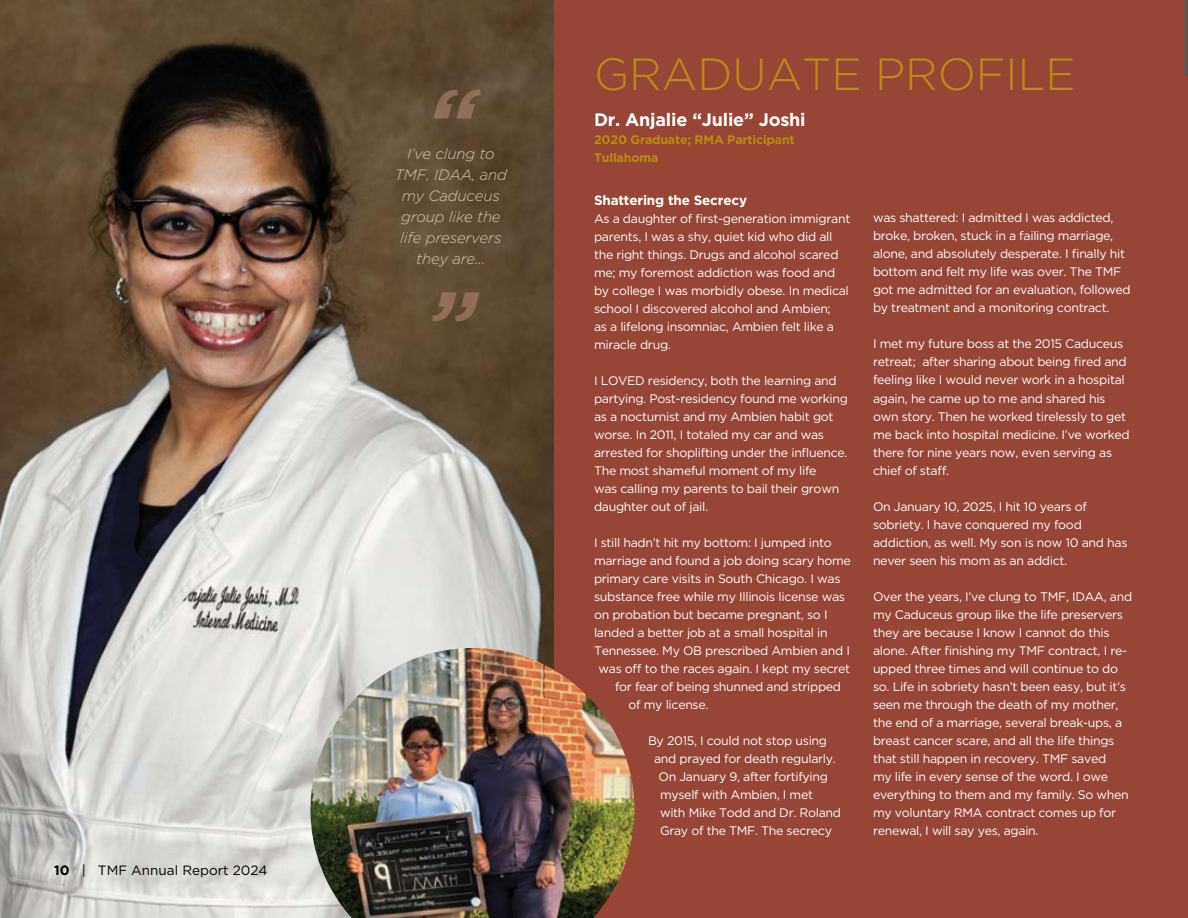
<style>
.page{position:relative;width:1188px;height:918px;background:#974534}
.page>*{position:absolute;margin:0;border:0;box-sizing:border-box;transform-origin:0 0}
.t1{font:italic 700 90px "Gotham";color:#c29180}
.t2{font:300 45px "Gotham";color:#bc8b16}
.t3{font:700 18px "Gotham";letter-spacing:-.01em;color:#fff}
.t4{font:italic 300 15px/21px "Gotham";letter-spacing:-.01em;color:#dcc1b5;text-align:center}
.t5{font:13.5px "Gotham";color:#000}
.t6{font:700 13.5px "Gotham";letter-spacing:-.01em;color:#fff}
.t7{font:12.3px/18px "Gotham";letter-spacing:-.025em;color:#fff}
.t8{font:700 12.3px/18px "Gotham";letter-spacing:-.01em;color:#bc8b16}
.s1{font-weight:700}
</style>
<div class="page">
<img style="left:0;top:0;width:554px;height:918px">
<img style="left:310px;top:648px;width:324px;height:270px">
<hr style="left:1186px;top:0;width:2px;height:75px;background:#4c5b52">
<p class="t5" style="left:54px;top:861px;width:215px"><span class="s1">10</span> | TMF Annual Report 2024</p>
<h1 class="t1" style="left:425px;top:61px;width:53px">“</h1>
<p class="t4" style="left:395px;top:142px;width:114px">I’ve clung to<br>TMF, IDAA, and my Caduceus group like the life preservers they are…</p>
<h1 class="t1" style="left:425px;top:264px;width:53px">”</h1>
<h2 class="t2" style="left:594px;top:46px;width:483px">GRADUATE PROFILE</h2>
<h3 class="t3" style="left:594px;top:108px;width:213px">Dr. Anjalie “Julie” Joshi</h3>
<p class="t8" style="left:594px;top:131px;width:202px">2020 Graduate; RMA Participant<br>Tullahoma</p>
<p class="t6" style="left:594px;top:191px;width:155px">Shattering the Secrecy</p>
<p class="t7" style="left:594px;top:210px;width:258px">As a daughter of first-generation immigrant parents, I was a shy, quiet kid who did all the right things. Drugs and alcohol scared me; my foremost addiction was food and by college I was morbidly obese. In medical school I discovered alcohol and Ambien;<br>as a lifelong insomniac, Ambien felt like a miracle drug.</p>
<p class="t7" style="left:594px;top:372px;width:255px">I LOVED residency, both the learning and partying. Post-residency found me working as a nocturnist and my Ambien habit got worse. In 2011, I totaled my car and was arrested for shoplifting under the influence.<br>The most shameful moment of my life<br>was calling my parents to bail their grown daughter out of jail.</p>
<p class="t7" style="left:594px;top:534px;width:239px">I still hadn’t hit my bottom: I jumped into</p>
<p class="t7" style="left:594px;top:552px;width:258px">marriage and found a job doing scary home</p>
<p class="t7" style="left:594px;top:570px;width:248px">primary care visits in South Chicago. I was</p>
<p class="t7" style="left:594px;top:588px;width:253px">substance free while my Illinois license was</p>
<p class="t7" style="left:594px;top:606px;width:235px">on probation but became pregnant, so I</p>
<p class="t7" style="left:594px;top:624px;width:235px">landed a better job at a small hospital in</p>
<p class="t7" style="left:594px;top:642px;width:258px">Tennessee. My OB prescribed Ambien and I</p>
<p class="t7" style="left:599px;top:660px;width:253px">was off to the races again. I kept my secret</p>
<p class="t7" style="left:615px;top:678px;width:228px">for fear of being shunned and stripped</p>
<p class="t7" style="left:629px;top:696px;width:82px">of my license.</p>
<p class="t7" style="left:648px;top:732px;width:181px">By 2015, I could not stop using</p>
<p class="t7" style="left:654px;top:750px;width:183px">and prayed for death regularly.</p>
<p class="t7" style="left:659px;top:768px;width:171px">On January 9, after fortifying</p>
<p class="t7" style="left:660px;top:786px;width:155px">myself with Ambien, I met</p>
<p class="t7" style="left:660px;top:804px;width:183px">with Mike Todd and Dr. Roland</p>
<p class="t7" style="left:660px;top:822px;width:174px">Gray of the TMF. The secrecy</p>
<p class="t7" style="left:873px;top:209px;width:259px">was shattered: I admitted I was addicted, broke, broken, stuck in a failing marriage, alone, and absolutely desperate. I finally hit bottom and felt my life was over. The TMF got me admitted for an evaluation, followed by treatment and a monitoring contract.</p>
<p class="t7" style="left:873px;top:335px;width:258px">I met my future boss at the 2015 Caduceus retreat; after sharing about being fired and feeling like I would never work in a hospital again, he came up to me and shared his own story. Then he worked tirelessly to get me back into hospital medicine. I’ve worked there for nine years now, even serving as chief of staff.</p>
<p class="t7" style="left:873px;top:497px;width:256px">On January 10, 2025, I hit 10 years of sobriety. I have conquered my food addiction, as well. My son is now 10 and has never seen his mom as an addict.</p>
<p class="t7" style="left:873px;top:587px;width:261px">Over the years, I’ve clung to TMF, IDAA, and my Caduceus group like the life preservers they are because I know I cannot do this alone. After finishing my TMF contract, I re&shy;upped three times and will continue to do so. Life in sobriety hasn’t been easy, but it’s seen me through the death of my mother, the end of a marriage, several break-ups, a breast cancer scare, and all the life things that still happen in recovery. TMF saved<br>my life in every sense of the word. I owe everything to them and my family. So when my voluntary RMA contract comes up for renewal, I will say yes, again.</p>
</div>
